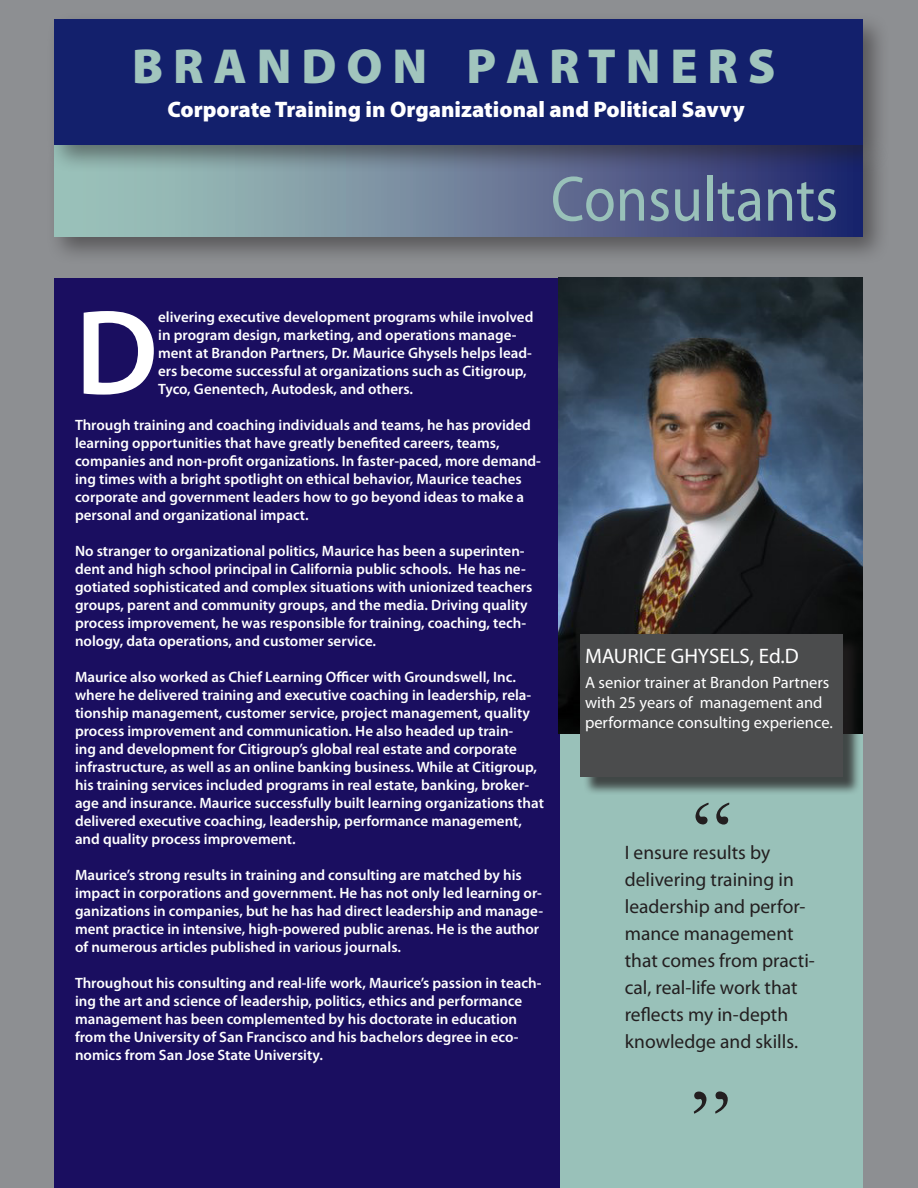
<style>
.page{position:relative;width:918px;height:1188px;background:#8d8f92}
.page>*{position:absolute;margin:0;border:0;box-sizing:border-box;transform-origin:0 0}
.t1{font:600 121.8px "Myriad Pro";color:#fff}
.t2{font:90px "Garamond";color:#231f20}
.t3{font:64.5px "Myriad Pro";color:#99c1b9;scale:.9 1}
.t4{font:900 49.5px "Myriad Pro";color:#a1c5bd}
.t5{font:900 22.5px "Myriad Pro";color:#fff}
.AC_Subhead{font:21px "Myriad Pro";color:#fff}
.t6{font:19.5px/27px "Myriad Pro";color:#231f20}
.t7{font:16.5px/19.8px "Myriad Pro";color:#fff}
.t8{font:600 15px/18px "Myriad Pro";color:#fff}
</style>
<div class="page">
<div style="left:54px;top:278px;width:522px;height:910px;background:#1a0e60"></div>
<div style="left:560px;top:630px;width:302px;height:558px;background:#99c1b9"></div>
<div style="left:45px;top:136px;width:845px;height:128px;background:#231f20;opacity:.5"></div>
<svg style="left:54px;top:173px;width:808px;height:63px;background:#6a7e98"></svg>
<div style="left:45px;top:11px;width:845px;height:162px;background:#231f20;opacity:.5"></div>
<div style="left:54px;top:20px;width:808px;height:125px;background:#13206c"></div>
<img style="left:559px;top:277px;width:304px;height:456px">
<div style="left:583px;top:636px;width:279px;height:160px;background:#231f20;opacity:.75"></div>
<div style="left:580px;top:634px;width:263px;height:143px;background:#4b4c4d"></div>
<p class="t4" style="left:132px;top:38px;width:645px">B R A N D O N P A R T N E R S</p>
<p class="t5" style="left:168px;top:97px;width:579px">Corporate Training in Organizational and Political Savvy</p>
<p class="t3" style="left:551px;top:159px;width:321px">Consultants</p>
<p class="t1" style="left:75px;top:275px;width:85px">D</p>
<p class="t8" style="left:158px;top:307px;width:377px">elivering executive development programs while involved in program design, marketing, and operations manage&shy;ment at Brandon Partners, Dr. Maurice Ghysels helps lead&shy;ers become successful at organizations such as Citigroup, Tyco, Genentech, Autodesk, and others.</p>
<p class="t8" style="left:75px;top:415px;width:468px">Through training and coaching individuals and teams, he has provided learning opportunities that have greatly benefited careers, teams, companies and non-profit organizations. In faster-paced, more demand&shy;ing times with a bright spotlight on ethical behavior, Maurice teaches corporate and government leaders how to go beyond ideas to make a personal and organizational impact.</p>
<p class="t8" style="left:75px;top:541px;width:459px">No stranger to organizational politics, Maurice has been a superinten&shy;dent and high school principal in California public schools. He has ne&shy;gotiated sophisticated and complex situations with unionized teachers groups, parent and community groups, and the media. Driving quality process improvement, he was responsible for training, coaching, tech&shy;nology, data operations, and customer service.</p>
<p class="t8" style="left:75px;top:667px;width:470px">Maurice also worked as Chief Learning Officer with Groundswell, Inc. where he delivered training and executive coaching in leadership, rela&shy;tionship management, customer service, project management, quality process improvement and communication. He also headed up train-<br>ing and development for Citigroup’s global real estate and corporate infrastructure, as well as an online banking business. While at Citigroup, his training services included programs in real estate, banking, broker&shy;age and insurance. Maurice successfully built learning organizations that delivered executive coaching, leadership, performance management, and quality process improvement.</p>
<p class="t8" style="left:75px;top:865px;width:470px">Maurice’s strong results in training and consulting are matched by his impact in corporations and government. He has not only led learning or&shy;ganizations in companies, but he has had direct leadership and manage&shy;ment practice in intensive, high-powered public arenas. He is the author of numerous articles published in various journals.</p>
<p class="t8" style="left:75px;top:973px;width:468px">Throughout his consulting and real-life work, Maurice’s passion in teach&shy;ing the art and science of leadership, politics, ethics and performance management has been complemented by his doctorate in education from the University of San Francisco and his bachelors degree in eco&shy;nomics from San Jose State University.</p>
<p class="AC_Subhead" style="left:585px;top:643px;width:215px">MAURICE GHYSELS, Ed.D</p>
<p class="t7" style="left:585px;top:673px;width:249px">A senior trainer at Brandon Partners with 25 years of management and performance consulting experience.</p>
<p class="t2" style="left:692px;top:771px;width:42px">“</p>
<p class="t6" style="left:625px;top:839px;width:192px">I ensure results by delivering training in leadership and perfor&shy;mance management that comes from practi&shy;cal, real-life work that reflects my in-depth knowledge and skills.</p>
<p class="t2" style="left:691px;top:1061px;width:42px">”</p>
</div>
